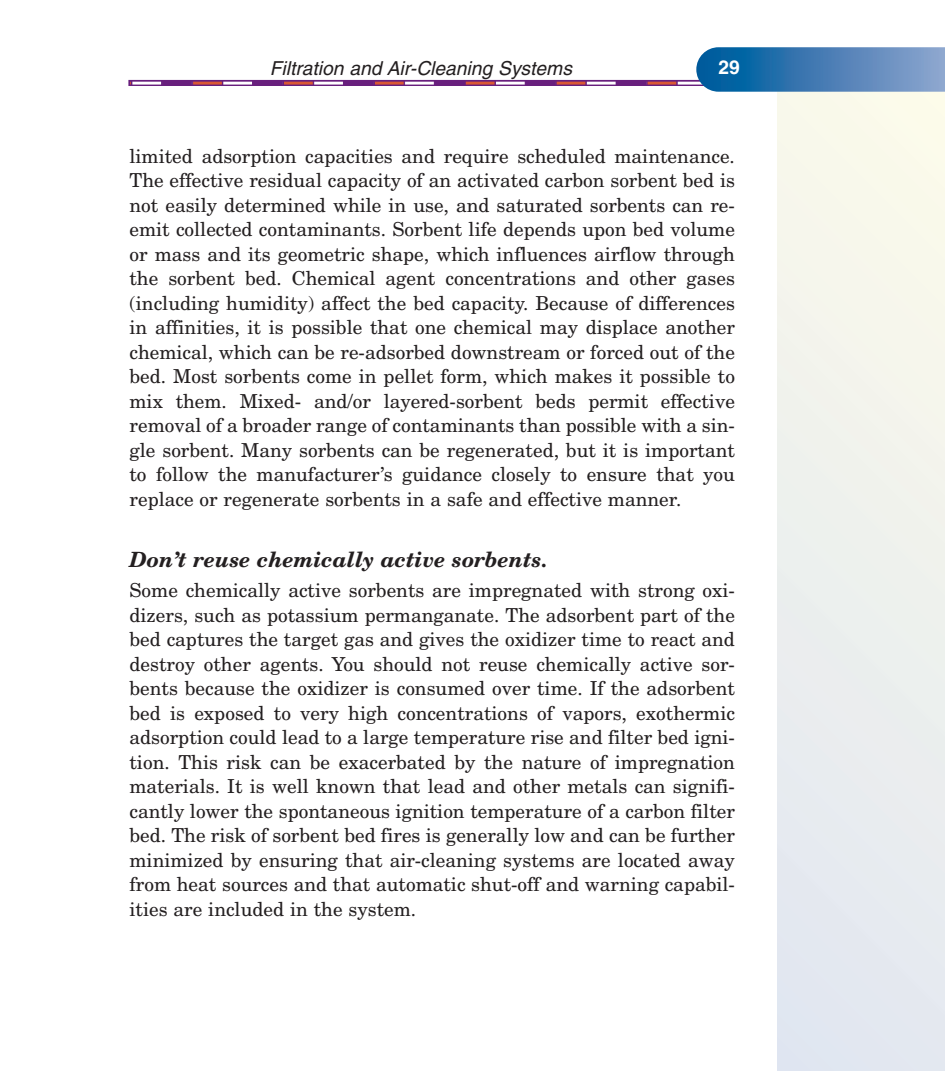
<style>
.page{position:relative;width:945px;height:1071px;background:#fff}
.page>*{position:absolute;margin:0;border:0;box-sizing:border-box;transform-origin:0 0}
.t1{font:italic 700 21px "New Century Schlbk";color:#231f20}
.t2{font:19.25px/24.5px "New Century Schlbk";color:#231f20;text-align:justify}
.t3{font:italic 19.25px "Helvetica";color:#231f20}
.t4{font:700 19.25px "Helvetica";color:#fff}
</style>
<div class="page">
<div style="left:777px;top:91px;width:168px;height:980px;background:linear-gradient(to right,#ecefee,#f0f2ed)"></div>
<svg style="left:128px;top:47px;width:817px;height:45px"></svg>
<p class="t3" style="left:270px;top:61px;width:304px">Filtration and Air-Cleaning Systems</p>
<p class="t4" style="left:719px;top:60px;width:23px">29</p>
<p class="t2" style="left:130px;top:146px;width:607px">limited adsorption capacities and require scheduled maintenance.<br>The effective residual capacity of an activated carbon sorbent bed is not easily determined while in use, and saturated sorbents can re&shy;emit collected contaminants. Sorbent life depends upon bed volume or mass and its geometric shape, which influences airflow through the sorbent bed. Chemical agent concentrations and other gases (including humidity) affect the bed capacity. Because of differences in affinities, it is possible that one chemical may displace another chemical, which can be re-adsorbed downstream or forced out of the bed. Most sorbents come in pellet form, which makes it possible to mix them. Mixed- and/or layered-sorbent beds permit effective removal of a broader range of contaminants than possible with a sin&shy;gle sorbent. Many sorbents can be regenerated, but it is important to follow the manufacturer’s guidance closely to ensure that you replace or regenerate sorbents in a safe and effective manner.</p>
<p class="t1" style="left:130px;top:552px;width:420px">Don’t reuse chemically active sorbents.</p>
<p class="t2" style="left:130px;top:580px;width:607px">Some chemically active sorbents are impregnated with strong oxi&shy;dizers, such as potassium permanganate. The adsorbent part of the bed captures the target gas and gives the oxidizer time to react and destroy other agents. You should not reuse chemically active sor&shy;bents because the oxidizer is consumed over time. If the adsorbent bed is exposed to very high concentrations of vapors, exothermic adsorption could lead to a large temperature rise and filter bed igni&shy;tion. This risk can be exacerbated by the nature of impregnation materials. It is well known that lead and other metals can signifi&shy;cantly lower the spontaneous ignition temperature of a carbon filter bed. The risk of sorbent bed fires is generally low and can be further minimized by ensuring that air-cleaning systems are located away from heat sources and that automatic shut-off and warning capabil&shy;ities are included in the system.</p>
</div>
